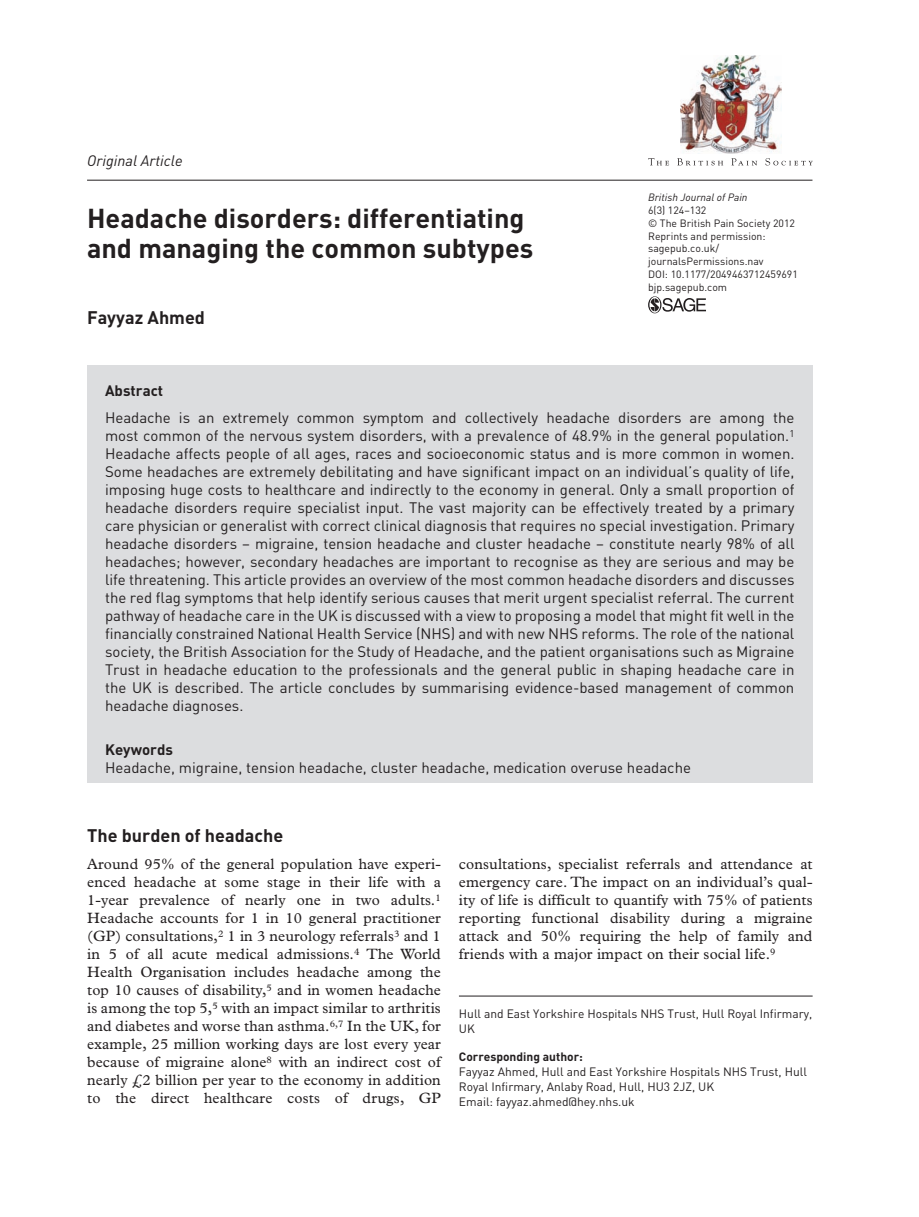
<style>
.page{position:relative;width:919px;height:1217px;background:#fff}
.page>*{position:absolute;margin:0;border:0;box-sizing:border-box;transform-origin:0 0}
.t1{font:700 27px/30px "DIN";color:#231f20}
.t2{font:700 18px "DIN";color:#231f20}
.t3{font:15px/18px "DIN";color:#231f20;text-align:justify}
.t4{font:15px/18px "Plantin";letter-spacing:.01em;color:#231f20;text-align:justify}
.t5{font:700 15px "DIN";color:#231f20}
.t6{font:italic 15px "DIN";color:#231f20}
.t7{font:12px/15px "DIN";color:#231f20}
.t8{font:700 12px "DIN";color:#231f20}
.t9{font:10.5px/12.8px "DIN";color:#231f20}
.t10{font:italic 10.5px "DIN";color:#231f20}
</style>
<div class="page">
<svg style="left:648px;top:296px;width:58px;height:17px"></svg>
<svg style="left:648px;top:158px;width:21px;height:7px"></svg>
<svg style="left:677px;top:158px;width:46px;height:7px"></svg>
<svg style="left:731px;top:158px;width:26px;height:7px"></svg>
<svg style="left:765px;top:158px;width:47px;height:7px"></svg>
<img style="left:680px;top:55px;width:101px;height:98px">
<div style="left:87px;top:365px;width:725px;height:417px;background:#dcdddf"></div>
<hr style="left:87px;top:180px;width:725px;height:1px;background:#231f20">
<hr style="left:459px;top:995px;width:353px;height:1px;background:#231f20">
<p class="t6" style="left:87px;top:151px;width:97px">Original Article</p>
<h1 class="t1" style="left:87px;top:202px;width:448px">Headache disorders: differentiating and managing the common subtypes</h1>
<p class="t2" style="left:87px;top:305px;width:119px">Fayyaz Ahmed</p>
<p class="t10" style="left:648px;top:191px;width:101px">British Journal of Pain</p>
<p class="t9" style="left:648px;top:204px;width:151px">6(3) 124–132<br>© The British Pain Society 2012<br>Reprints and permission: sagepub.co.uk/ journalsPermissions.nav<br>DOI: 10.1177/2049463712459691 bjp.sagepub.com</p>
<p class="t5" style="left:105px;top:380px;width:60px">Abstract</p>
<p class="t3" style="left:105px;top:408px;width:691px">Headache is an extremely common symptom and collectively headache disorders are among the most common of the nervous system disorders, with a prevalence of 48.9% in the general population.<sup>1<br></sup>Headache affects people of all ages, races and socioeconomic status and is more common in women.<br>Some headaches are extremely debilitating and have significant impact on an individual’s quality of life, imposing huge costs to healthcare and indirectly to the economy in general. Only a small proportion of headache disorders require specialist input. The vast majority can be effectively treated by a primary care physician or generalist with correct clinical diagnosis that requires no special investigation. Primary headache disorders – migraine, tension headache and cluster headache – constitute nearly 98% of all headaches; however, secondary headaches are important to recognise as they are serious and may be life threatening. This article provides an overview of the most common headache disorders and discusses the red flag symptoms that help identify serious causes that merit urgent specialist referral. The current pathway of headache care in the UK is discussed with a view to proposing a model that might fit well in the financially constrained National Health Service (NHS) and with new NHS reforms. The role of the national society, the British Association for the Study of Headache, and the patient organisations such as Migraine Trust in headache education to the professionals and the general public in shaping headache care in the UK is described. The article concludes by summarising evidence-based management of common headache diagnoses.</p>
<p class="t5" style="left:105px;top:739px;width:69px">Keywords</p>
<p class="t3" style="left:105px;top:757px;width:587px">Headache, migraine, tension headache, cluster headache, medication overuse headache</p>
<p class="t2" style="left:87px;top:823px;width:197px">The burden of headache</p>
<p class="t4" style="left:87px;top:854px;width:355px">Around 95% of the general population have experi&shy;enced headache at some stage in their life with a 1-year prevalence of nearly one in two adults.<sup>1<br></sup>Headache accounts for 1 in 10 general practitioner (GP) consultations,<sup>2</sup> 1 in 3 neurology referrals<sup>3</sup> and 1 in 5 of all acute medical admissions.<sup>4</sup> The World Health Organisation includes headache among the top 10 causes of disability,<sup>5</sup> and in women headache is among the top 5,<sup>5</sup> with an impact similar to arthritis and diabetes and worse than asthma.<sup>6,7</sup> In the UK, for example, 25 million working days are lost every year because of migraine alone<sup>8</sup> with an indirect cost of nearly £2 billion per year to the economy in addition to the direct healthcare costs of drugs, GP</p>
<p class="t4" style="left:459px;top:854px;width:355px">consultations, specialist referrals and attendance at emergency care. The impact on an individual’s qual&shy;ity of life is difficult to quantify with 75% of patients reporting functional disability during a migraine attack and 50% requiring the help of family and friends with a major impact on their social life.<sup>9</sup></p>
<p class="t7" style="left:459px;top:1005px;width:355px">Hull and East Yorkshire Hospitals NHS Trust, Hull Royal Infirmary,<br>UK</p>
<p class="t8" style="left:459px;top:1048px;width:125px">Corresponding author:</p>
<p class="t7" style="left:459px;top:1063px;width:349px">Fayyaz Ahmed, Hull and East Yorkshire Hospitals NHS Trust, Hull<br>Royal Infirmary, Anlaby Road, Hull, HU3 2JZ, UK<br>Email: fayyaz.ahmed@hey.nhs.uk</p>
</div>
